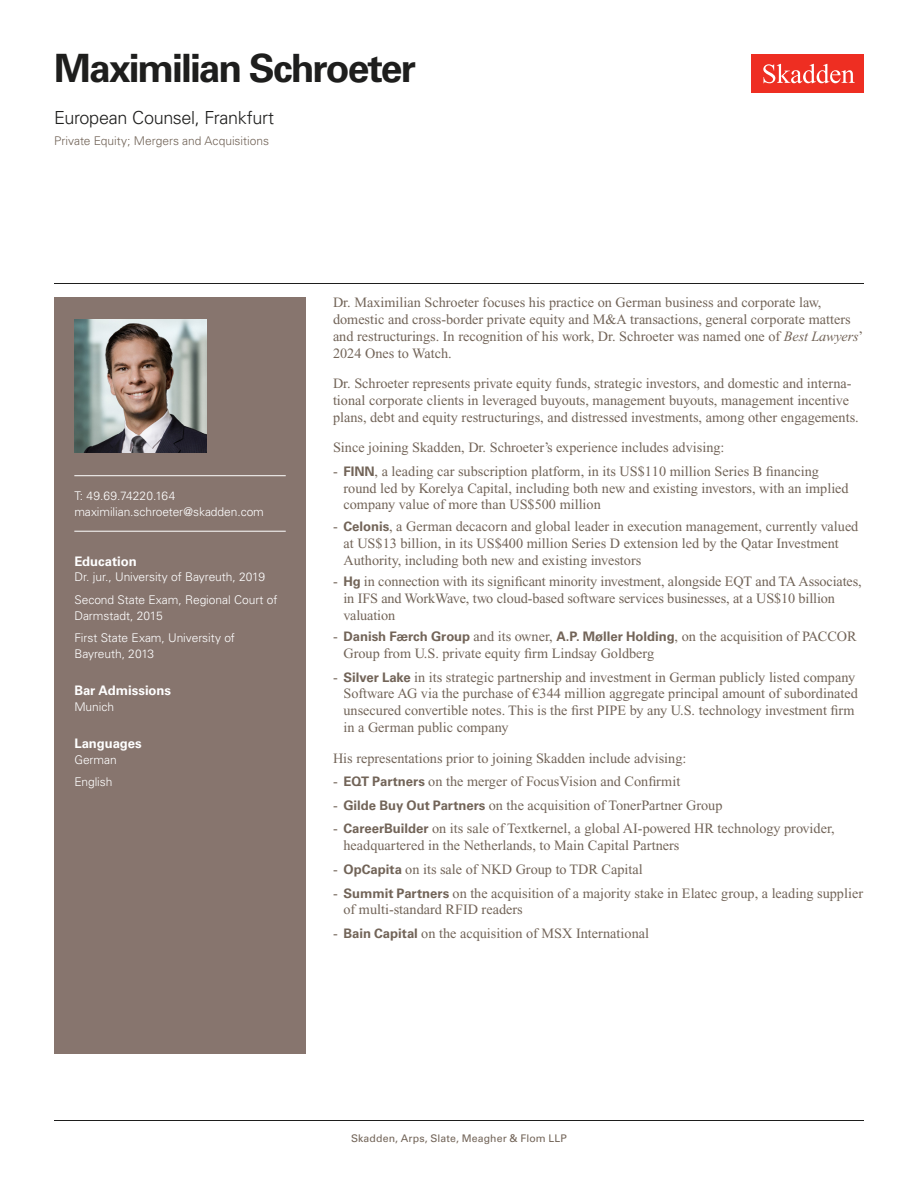
<style>
.page{position:relative;width:918px;height:1188px;background:#fff}
.page>*{position:absolute;margin:0;border:0;box-sizing:border-box;transform-origin:0 0}
.Name{font:700 39px "Univers LT Std";letter-spacing:-.05em;color:#1e1e1d}
.Title_and_Office{font:300 18px "Univers LT Std";letter-spacing:-.02em;color:#1e1e1d}
.Main_Body_Bulleted{font:14.25px/16.8px "Times New Roman PS Std";color:#726458}
.Main_Body{font:14.25px/16.8px "Times New Roman PS Std";color:#726458}
.Bar_Admission_Education{font:700 13.2px "Univers LT Std";letter-spacing:-.005em;color:#fff}
.Sidebar_text{font:300 12px/15.8px "Univers LT Std";letter-spacing:-.005em;color:#fff}
.Practice{font:300 12px "Univers LT Std";color:#726458}
.Email{font:300 12px "Univers LT Std";letter-spacing:-.005em;color:#fff}
.Phone_Number{font:300 12px "Univers LT Std";letter-spacing:.005em;color:#fff}
.Folio{font:10.5px "Univers LT Std";letter-spacing:.01em;color:#726458}
.s1{font-style:italic}
.s2{font-family:"Univers LT Std";font-weight:700;font-size:13.2px}
</style>
<div class="page">
<div style="left:752px;top:54px;width:112px;height:39px;background:#ee2e22"></div>
<svg style="left:763px;top:64px;width:92px;height:19px"></svg>
<div style="left:54px;top:297px;width:252px;height:756px;background:#87756e"></div>
<hr style="left:74px;top:475px;width:212px;height:1px;background:#fff">
<hr style="left:74px;top:531px;width:212px;height:1px;background:#fff">
<img style="left:74px;top:320px;width:132px;height:132px">
<hr style="left:54px;top:1120px;width:810px;height:1px;background:#1e1e1d">
<hr style="left:54px;top:283px;width:810px;height:1px;background:#1e1e1d">
<h1 class="Name" style="left:54px;top:46px;width:363px">Maximilian Schroeter</h1>
<h2 class="Title_and_Office" style="left:54px;top:107px;width:222px">European Counsel, Frankfurt</h2>
<h3 class="Practice" style="left:54px;top:134px;width:217px">Private Equity; Mergers and Acquisitions</h3>
<p class="Phone_Number" style="left:74px;top:489px;width:103px">T: 49.69.74220.164</p>
<p class="Email" style="left:74px;top:504px;width:191px">maximilian.schroeter@skadden.com</p>
<p class="Bar_Admission_Education" style="left:74px;top:553px;width:64px">Education</p>
<p class="Sidebar_text" style="left:74px;top:569px;width:192px">Dr. jur., University of Bayreuth, 2019</p>
<p class="Sidebar_text" style="left:74px;top:592px;width:205px">Second State Exam, Regional Court of<br>Darmstadt, 2015</p>
<p class="Sidebar_text" style="left:74px;top:630px;width:162px">First State Exam, University of<br>Bayreuth, 2013</p>
<p class="Bar_Admission_Education" style="left:74px;top:683px;width:98px">Bar Admissions</p>
<p class="Sidebar_text" style="left:74px;top:699px;width:41px">Munich</p>
<p class="Bar_Admission_Education" style="left:74px;top:736px;width:69px">Languages</p>
<p class="Sidebar_text" style="left:74px;top:752px;width:44px">German</p>
<p class="Sidebar_text" style="left:74px;top:774px;width:40px">English</p>
<p class="Main_Body" style="left:333px;top:294px;width:532px">Dr. Maximilian Schroeter focuses his practice on German business and corporate law, domestic and cross-border private equity and M&amp;A transactions, general corporate matters and restructurings. In recognition of his work, Dr. Schroeter was named one of <span class="s1">Best Lawyers</span>’ 2024 Ones to Watch.</p>
<p class="Main_Body" style="left:333px;top:375px;width:527px">Dr. Schroeter represents private equity funds, strategic investors, and domestic and interna&shy;tional corporate clients in leveraged buyouts, management buyouts, management incentive plans, debt and equity restructurings, and distressed investments, among other engagements.</p>
<p class="Main_Body" style="left:333px;top:439px;width:393px">Since joining Skadden, Dr. Schroeter’s experience includes advising:</p>
<p class="Main_Body_Bulleted" style="left:344px;top:463px;width:507px;text-indent:-10px">- <span class="s2">FINN</span>, a leading car subscription platform, in its US$110 million Series B financing round led by Korelya Capital, including both new and existing investors, with an implied company value of more than US$500 million</p>
<p class="Main_Body_Bulleted" style="left:344px;top:518px;width:516px;text-indent:-10px">- <span class="s2">Celonis</span>, a German decacorn and global leader in execution management, currently valued at US$13 billion, in its US$400 million Series D extension led by the Qatar Investment<br>Authority, including both new and existing investors</p>
<p class="Main_Body_Bulleted" style="left:344px;top:573px;width:520px;text-indent:-10px">- <span class="s2">Hg</span> in connection with its significant minority investment, alongside EQT and TA Associates, in IFS and WorkWave, two cloud-based software services businesses, at a US$10 billion valuation</p>
<p class="Main_Body_Bulleted" style="left:344px;top:628px;width:515px;text-indent:-10px">- <span class="s2">Danish Færch Group</span> and its owner, <span class="s2">A.P. Møller Holding</span>, on the acquisition of PACCOR<br>Group from U.S. private equity firm Lindsay Goldberg</p>
<p class="Main_Body_Bulleted" style="left:344px;top:668px;width:516px;text-indent:-10px">- <span class="s2">Silver Lake</span> in its strategic partnership and investment in German publicly listed company Software AG via the purchase of €344 million aggregate principal amount of subordinated unsecured convertible notes. This is the first PIPE by any U.S. technology investment firm in a German public company</p>
<p class="Main_Body" style="left:333px;top:749px;width:355px">His representations prior to joining Skadden include advising:</p>
<p class="Main_Body_Bulleted" style="left:333px;top:773px;width:349px">- <span class="s2">EQT Partners</span> on the merger of FocusVision and Confirmit</p>
<p class="Main_Body_Bulleted" style="left:333px;top:797px;width:391px">- <span class="s2">Gilde Buy Out Partners</span> on the acquisition of TonerPartner Group</p>
<p class="Main_Body_Bulleted" style="left:344px;top:820px;width:493px;text-indent:-10px">- <span class="s2">CareerBuilder</span> on its sale of Textkernel, a global AI-powered HR technology provider, headquartered in the Netherlands, to Main Capital Partners</p>
<p class="Main_Body_Bulleted" style="left:333px;top:861px;width:311px">- <span class="s2">OpCapita</span> on its sale of NKD Group to TDR Capital</p>
<p class="Main_Body_Bulleted" style="left:344px;top:884px;width:521px;text-indent:-11px">- <span class="s2">Summit Partners</span> on the acquisition of a majority stake in Elatec group, a leading supplier of multi-standard RFID readers</p>
<p class="Main_Body_Bulleted" style="left:333px;top:925px;width:318px">- <span class="s2">Bain Capital</span> on the acquisition of MSX International</p>
<p class="Folio" style="left:351px;top:1132px;width:217px">Skadden, Arps, Slate, Meagher &amp; Flom LLP</p>
</div>
